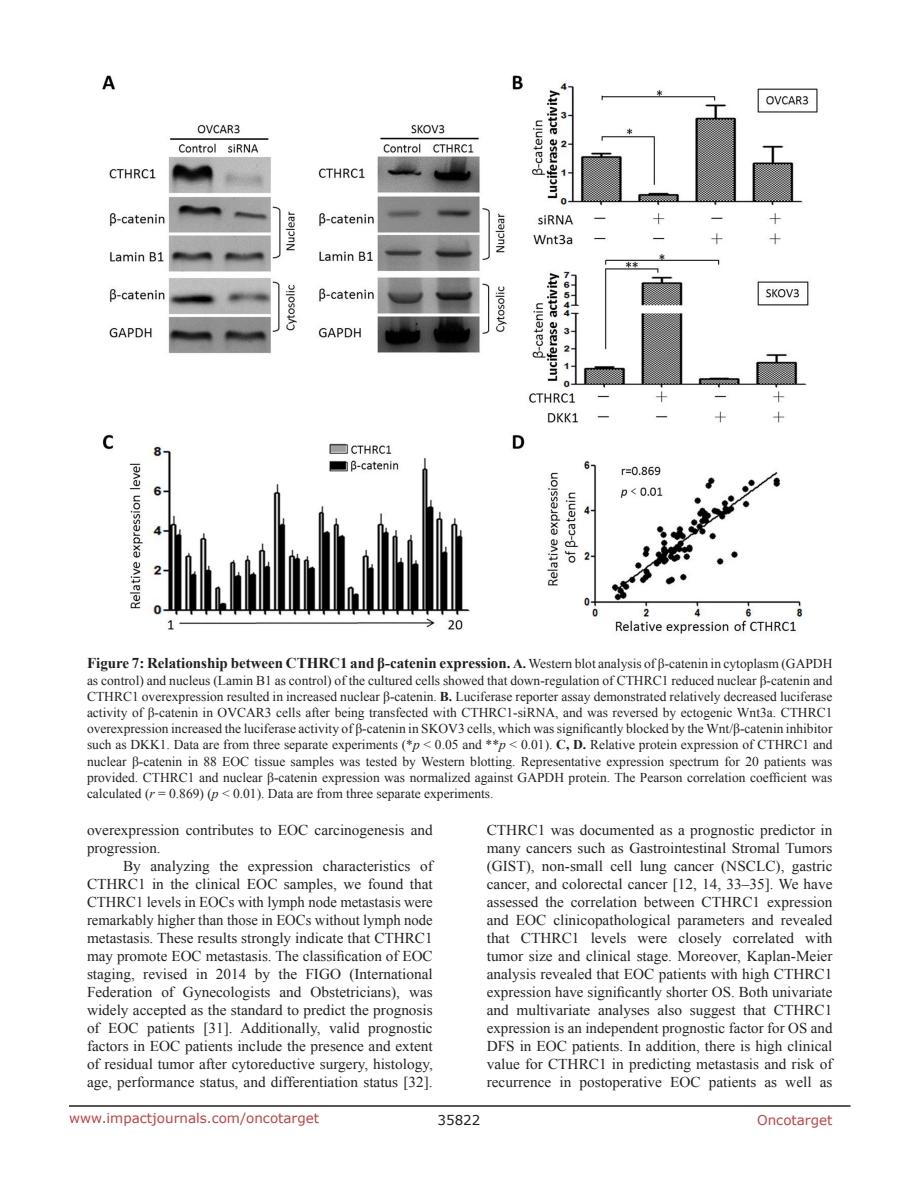
<style>
.page{position:relative;width:918px;height:1188px;background:#fff}
.page>*{position:absolute;margin:0;border:0;box-sizing:border-box;transform-origin:0 0}
.BodyText{font:15px/18px "Times New Roman";color:#231f20;text-align:justify}
.FigureText{font:700 15px "Times New Roman";color:#231f20}
.FigureText-2{font:13.5px/16.2px "Times New Roman";color:#231f20;text-align:justify}
.t1{font:13.5px "Verdana";color:#c24141}
.t2{font:13.5px "Verdana";color:#231f20}
.s1{font-size:13.5px}
.s2{font-weight:400;font-size:13.5px}
.s3{font-weight:700}
.s4{font-style:italic}
</style>
<div class="page">
<hr style="left:69px;top:1105px;width:781px;height:2px;background:#231f20">
<img style="left:102px;top:75px;width:716px;height:559px">
<p class="FigureText" style="left:87px;top:653px;width:747px">Figure 7: Relationship between CTHRC1 and β-catenin expression. <span class="s1">A.</span> <span class="s2">Western blot analysis of β-catenin in cytoplasm (GAPDH</span></p>
<p class="FigureText-2" style="left:87px;top:672px;width:747px">as control) and nucleus (Lamin B1 as control) of the cultured cells showed that down-regulation of CTHRC1 reduced nuclear β-catenin and CTHRC1 overexpression resulted in increased nuclear β-catenin. <span class="s3">B.</span> Luciferase reporter assay demonstrated relatively decreased luciferase activity of β-catenin in OVCAR3 cells after being transfected with CTHRC1-siRNA, and was reversed by ectogenic Wnt3a. CTHRC1 overexpression increased the luciferase activity of β-catenin in SKOV3 cells, which was significantly blocked by the Wnt/β-catenin inhibitor such as DKK1. Data are from three separate experiments (*<span class="s4">p</span> &lt; 0.05 and **<span class="s4">p</span> &lt; 0.01). <span class="s3">C, D.</span> Relative protein expression of CTHRC1 and nuclear β-catenin in 88 EOC tissue samples was tested by Western blotting. Representative expression spectrum for 20 patients was provided. CTHRC1 and nuclear β-catenin expression was normalized against GAPDH protein. The Pearson correlation coefficient was calculated (<span class="s4">r</span> = 0.869) (<span class="s4">p</span> &lt; 0.01). Data are from three separate experiments.</p>
<p class="BodyText" style="left:87px;top:821px;width:347px">overexpression contributes to EOC carcinogenesis and progression.</p>
<p class="BodyText" style="left:87px;top:857px;width:347px;text-indent:36px">By analyzing the expression characteristics of CTHRC1 in the clinical EOC samples, we found that CTHRC1 levels in EOCs with lymph node metastasis were remarkably higher than those in EOCs without lymph node metastasis. These results strongly indicate that CTHRC1 may promote EOC metastasis. The classification of EOC staging, revised in 2014 by the FIGO (International Federation of Gynecologists and Obstetricians), was widely accepted as the standard to predict the prognosis of EOC patients [31]. Additionally, valid prognostic factors in EOC patients include the presence and extent of residual tumor after cytoreductive surgery, histology, age, performance status, and differentiation status [32].</p>
<p class="BodyText" style="left:487px;top:821px;width:347px">CTHRC1 was documented as a prognostic predictor in many cancers such as Gastrointestinal Stromal Tumors (GIST), non-small cell lung cancer (NSCLC), gastric cancer, and colorectal cancer [12, 14, 33–35]. We have assessed the correlation between CTHRC1 expression and EOC clinicopathological parameters and revealed that CTHRC1 levels were closely correlated with tumor size and clinical stage. Moreover, Kaplan-Meier analysis revealed that EOC patients with high CTHRC1 expression have significantly shorter OS. Both univariate and multivariate analyses also suggest that CTHRC1 expression is an independent prognostic factor for OS and DFS in EOC patients. In addition, there is high clinical value for CTHRC1 in predicting metastasis and risk of recurrence in postoperative EOC patients as well as</p>
<p class="t1" style="left:69px;top:1109px;width:252px">www.impactjournals.com/oncotarget</p>
<p class="t2" style="left:438px;top:1111px;width:44px">35822</p>
<p class="t1" style="left:757px;top:1111px;width:77px">Oncotarget</p>
</div>
